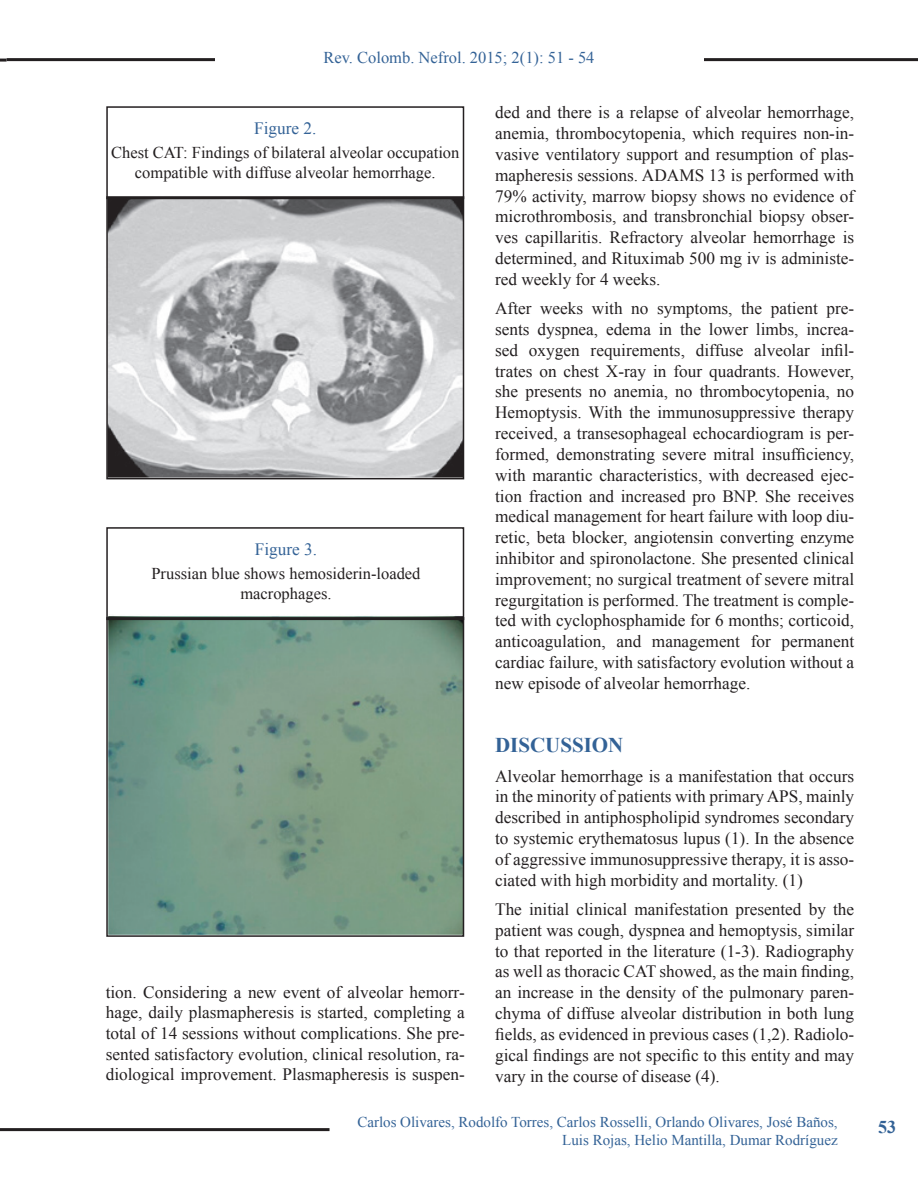
<style>
.page{position:relative;width:918px;height:1188px;background:#fff}
.page>*{position:absolute;margin:0;border:0;box-sizing:border-box;transform-origin:0 0}
.t1{font:700 21px "Times New Roman";color:#336296}
.t2{font:700 18px "Times New Roman";color:#336296}
.t3{font:17.25px/20.9px "Times New Roman";color:#231f20;text-align:justify}
.t4{font:17.25px "Times New Roman";color:#336296}
.t5{font:16.5px/19.8px "Times New Roman";color:#231f20;text-align:center}
.t6{font:16.5px "Times New Roman";color:#336296}
.t7{font:15px/18px "Times New Roman";color:#336296;text-align:right}
.s1{font-style:inherit}
</style>
<div class="page">
<hr style="left:7px;top:58px;width:911px;height:3px;background:#231f20">
<svg style="left:0;top:59px;width:7px;height:3px"></svg>
<div style="left:215px;top:52px;width:488px;height:18px;background:#fff"></div>
<hr style="left:0;top:1128px;width:330px;height:3px;background:#231f20">
<img style="left:109px;top:615px;width:356px;height:322px">
<img style="left:109px;top:195px;width:356px;height:284px">
<div style="left:106px;top:106px;width:358px;height:373px;border:2px solid #231f20"></div>
<hr style="left:106px;top:196px;width:358px;height:3px;background:#231f20">
<div style="left:106px;top:527px;width:358px;height:410px;border:2px solid #231f20"></div>
<hr style="left:106px;top:617px;width:358px;height:3px;background:#231f20">
<p class="t6" style="left:323px;top:47px;width:273px">Rev. Colomb. Nefrol. <span class="s1">2015; 2(1): 51 - 54</span></p>
<p class="t4" style="left:254px;top:117px;width:64px">Figure 2.</p>
<p class="t5" style="left:111px;top:143px;width:350px">Chest CAT: Findings of bilateral alveolar occupation compatible with diffuse alveolar hemorrhage.</p>
<p class="t4" style="left:255px;top:538px;width:64px">Figure 3.</p>
<p class="t5" style="left:151px;top:564px;width:271px">Prussian blue shows hemosiderin-loaded macrophages.</p>
<p class="t3" style="left:106px;top:981px;width:361px">tion. Considering a new event of alveolar hemorr&shy;hage, daily plasmapheresis is started, completing a total of 14 sessions without complications. She pre&shy;sented satisfactory evolution, clinical resolution, ra&shy;diological improvement. Plasmapheresis is suspen-</p>
<p class="t3" style="left:495px;top:102px;width:361px">ded and there is a relapse of alveolar hemorrhage, anemia, thrombocytopenia, which requires non-in&shy;vasive ventilatory support and resumption of plas&shy;mapheresis sessions. ADAMS 13 is performed with 79% activity, marrow biopsy shows no evidence of microthrombosis, and transbronchial biopsy obser&shy;ves capillaritis. Refractory alveolar hemorrhage is determined, and Rituximab 500 mg iv is administe&shy;red weekly for 4 weeks.</p>
<p class="t3" style="left:495px;top:298px;width:361px">After weeks with no symptoms, the patient pre&shy;sents dyspnea, edema in the lower limbs, increa&shy;sed oxygen requirements, diffuse alveolar infil&shy;trates on chest X-ray in four quadrants. However, she presents no anemia, no thrombocytopenia, no Hemoptysis. With the immunosuppressive therapy received, a transesophageal echocardiogram is per&shy;formed, demonstrating severe mitral insufficiency, with marantic characteristics, with decreased ejec&shy;tion fraction and increased pro BNP. She receives medical management for heart failure with loop diu&shy;retic, beta blocker, angiotensin converting enzyme inhibitor and spironolactone. She presented clinical improvement; no surgical treatment of severe mitral regurgitation is performed. The treatment is comple&shy;ted with cyclophosphamide for 6 months; corticoid, anticoagulation, and management for permanent cardiac failure, with satisfactory evolution without a new episode of alveolar hemorrhage.</p>
<p class="t1" style="left:495px;top:731px;width:130px">DISCUSSION</p>
<p class="t3" style="left:495px;top:765px;width:361px">Alveolar hemorrhage is a manifestation that occurs in the minority of patients with primary APS, mainly described in antiphospholipid syndromes secondary to systemic erythematosus lupus (1). In the absence of aggressive immunosuppressive therapy, it is asso&shy;ciated with high morbidity and mortality. (1)</p>
<p class="t3" style="left:495px;top:899px;width:361px">The initial clinical manifestation presented by the patient was cough, dyspnea and hemoptysis, similar to that reported in the literature (1-3). Radiography as well as thoracic CAT showed, as the main finding, an increase in the density of the pulmonary paren&shy;chyma of diffuse alveolar distribution in both lung fields, as evidenced in previous cases (1,2). Radiolo&shy;gical findings are not specific to this entity and may vary in the course of disease (4).</p>
<p class="t7" style="left:357px;top:1112px;width:482px">Carlos Olivares, Rodolfo Torres, Carlos Rosselli, Orlando Olivares, José Baños,<br>Luis Rojas, Helio Mantilla, Dumar Rodríguez</p>
<p class="t2" style="left:878px;top:1114px;width:19px">53</p>
</div>
